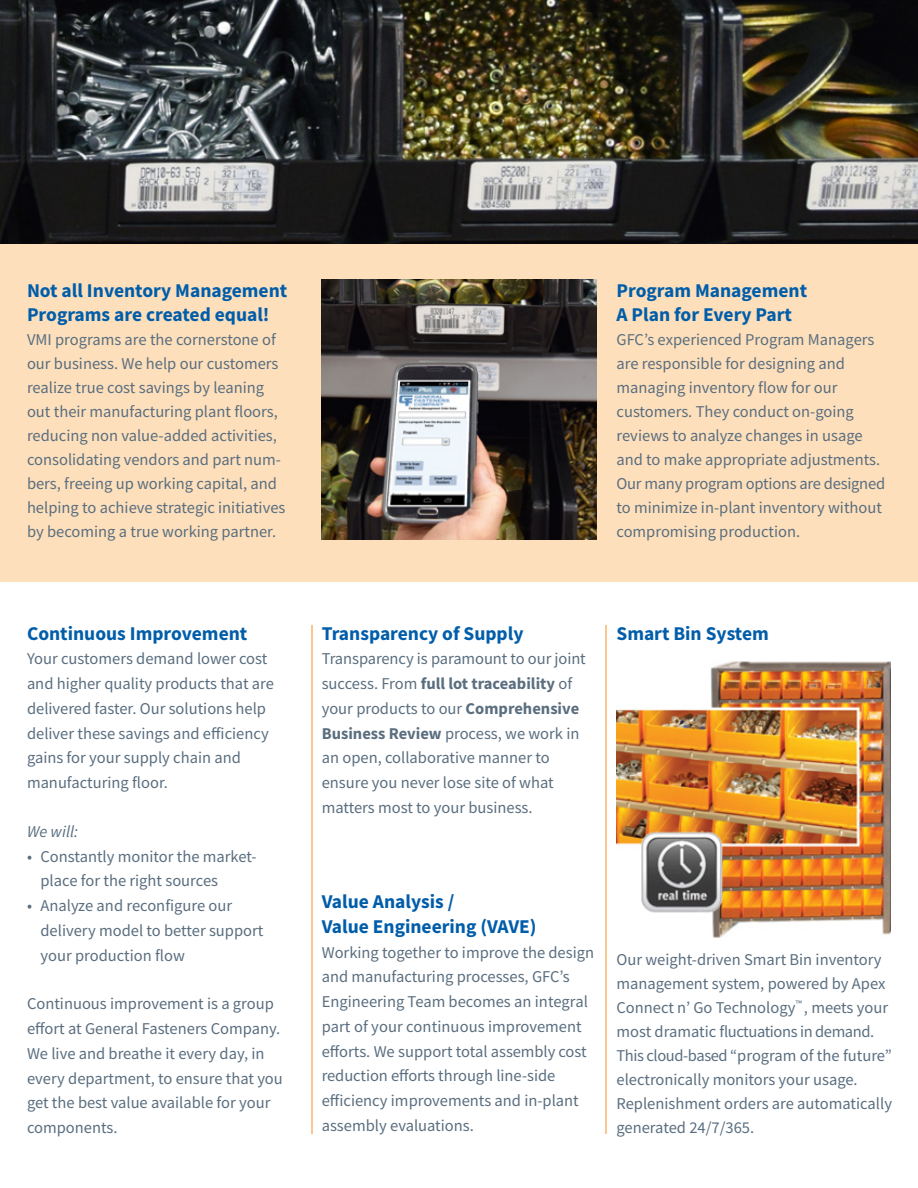
<style>
.page{position:relative;width:918px;height:1188px;background:#fff}
.page>*{position:absolute;margin:0;border:0;box-sizing:border-box;transform-origin:0 0}
.t1{font:700 19.5px/24px "Source Sans Pro";color:#005daa}
.t2{font:16.5px/24.8px "Source Sans Pro";color:#5a6e7f}
.t3{font:italic 16.5px "Source Sans Pro";color:#5a6e7f}
.s1{font-weight:700}
</style>
<div class="page">
<div style="left:0;top:235px;width:918px;height:347px;background:#fddfbb"></div>
<img style="left:322px;top:279px;width:274px;height:261px">
<img style="left:616px;top:661px;width:275px;height:277px">
<hr style="left:606px;top:625px;width:1px;height:509px;background:#f7931e">
<hr style="left:312px;top:625px;width:1px;height:509px;background:#f7931e">
<img style="left:0;top:0;width:918px;height:244px">
<p class="t1" style="left:27px;top:279px;width:262px">Not all Inventory Management<br>Programs are created equal!</p>
<p class="t2" style="left:27px;top:328px;width:260px;line-height:24px">VMI programs are the cornerstone of our business. We help our customers realize true cost savings by leaning out their manufacturing plant floors, reducing non value-added activities, consolidating vendors and part num&shy;bers, freeing up working capital, and helping to achieve strategic initiatives by becoming a true working partner.</p>
<p class="t1" style="left:616px;top:279px;width:192px">Program Management<br>A Plan for Every Part</p>
<p class="t2" style="left:616px;top:328px;width:270px;line-height:24px">GFC’s experienced Program Managers are responsible for designing and managing inventory flow for our customers. They conduct on-going reviews to analyze changes in usage and to make appropriate adjustments.<br>Our many program options are designed to minimize in-plant inventory without compromising production.</p>
<p class="t1" style="left:27px;top:621px;width:222px">Continuous Improvement</p>
<p class="t1" style="left:616px;top:621px;width:154px">Smart Bin System</p>
<p class="t2" style="left:27px;top:646px;width:248px">Your customers demand lower cost and higher quality products that are delivered faster. Our solutions help deliver these savings and efficiency gains for your supply chain and manufacturing floor.</p>
<p class="t3" style="left:27px;top:821px;width:53px">We will:</p>
<p class="t2" style="left:40px;top:844px;width:218px;text-indent:-13px">• Constantly monitor the market&shy;place for the right sources</p>
<p class="t2" style="left:40px;top:893px;width:225px;text-indent:-13px">• Analyze and reconfigure our delivery model to better support your production flow</p>
<p class="t2" style="left:27px;top:991px;width:257px">Continuous improvement is a group effort at General Fasteners Company.<br>We live and breathe it every day, in every department, to ensure that you get the best value available for your components.</p>
<p class="t1" style="left:322px;top:621px;width:203px">Transparency of Supply</p>
<p class="t2" style="left:322px;top:646px;width:266px">Transparency is paramount to our joint success. From <span class="s1">full lot traceability</span> of your products to our <span class="s1">Comprehensive Business Review</span> process, we work in an open, collaborative manner to ensure you never lose site of what matters most to your business.</p>
<p class="t1" style="left:322px;top:889px;width:216px;line-height:24.8px">Value Analysis /<br>Value Engineering (VAVE)</p>
<p class="t2" style="left:322px;top:940px;width:274px">Working together to improve the design and manufacturing processes, GFC’s Engineering Team becomes an integral part of your continuous improvement efforts. We support total assembly cost reduction efforts through line-side efficiency improvements and in-plant assembly evaluations.</p>
<p class="t2" style="left:616px;top:947px;width:277px;line-height:24px">Our weight-driven Smart Bin inventory management system, powered by Apex Connect n’ Go Technology<sup>™</sup> , meets your most dramatic fluctuations in demand.<br>This cloud-based “program of the future” electronically monitors your usage.<br>Replenishment orders are automatically generated 24/7/365.</p>
</div>
